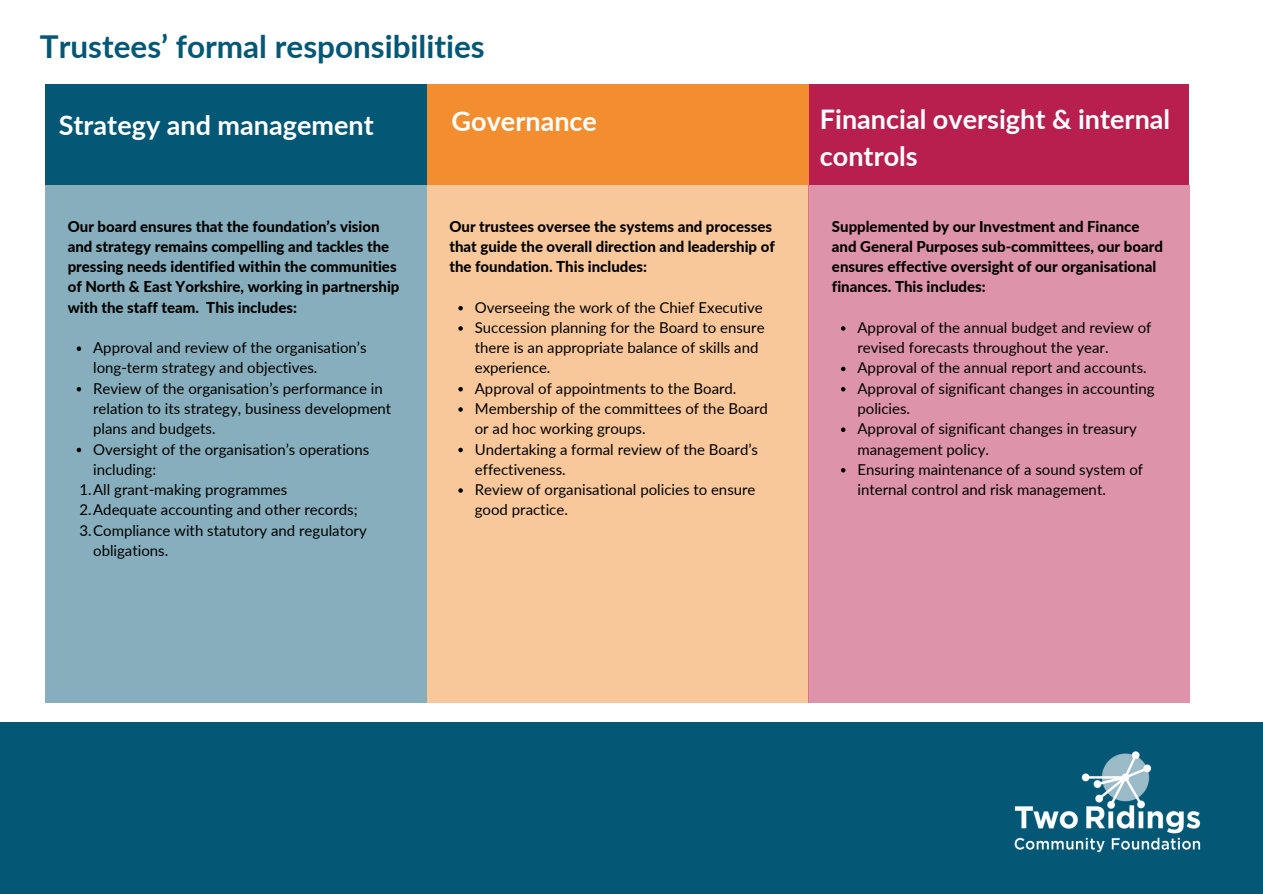
<style>
.page{position:relative;width:1263px;height:894px;background:#fff}
.page>*{position:absolute;margin:0;border:0;box-sizing:border-box;transform-origin:0 0}
.t1{font:700 31.5px "Lato";color:#045775}
.t2{font:700 27px/37px "Lato";color:#fff}
.t3{font:15px/20.2px "Lato";color:#000}
.t4{font:800 15px/20.2px "Lato";color:#000}
</style>
<div class="page">
<div style="left:0;top:721px;width:1263px;height:172px;background:#045775"></div>
<img style="left:1014px;top:751px;width:187px;height:102px">
<div style="left:45px;top:84px;width:382px;height:101px;background:#045775"></div>
<div style="left:45px;top:185px;width:382px;height:517px;background:#86aebc"></div>
<svg style="left:77px;top:346px;width:4px;height:5px"></svg>
<svg style="left:77px;top:387px;width:4px;height:4px"></svg>
<svg style="left:77px;top:447px;width:4px;height:5px"></svg>
<div style="left:807px;top:84px;width:381px;height:101px;background:#b81f4e"></div>
<div style="left:427px;top:84px;width:381px;height:101px;background:#f28e30"></div>
<div style="left:427px;top:185px;width:381px;height:517px;background:#f8c89b"></div>
<div style="left:808px;top:185px;width:382px;height:517px;background:#dd93aa"></div>
<svg style="left:841px;top:326px;width:4px;height:4px"></svg>
<svg style="left:841px;top:366px;width:4px;height:5px"></svg>
<svg style="left:841px;top:387px;width:4px;height:4px"></svg>
<svg style="left:841px;top:427px;width:4px;height:5px"></svg>
<svg style="left:841px;top:468px;width:4px;height:4px"></svg>
<svg style="left:458px;top:306px;width:5px;height:4px"></svg>
<svg style="left:458px;top:326px;width:5px;height:4px"></svg>
<svg style="left:458px;top:387px;width:5px;height:4px"></svg>
<svg style="left:458px;top:407px;width:5px;height:4px"></svg>
<svg style="left:458px;top:447px;width:5px;height:5px"></svg>
<svg style="left:458px;top:488px;width:5px;height:4px"></svg>
<p class="t1" style="left:40px;top:27px;width:446px">Trustees’ formal responsibilities</p>
<p class="t2" style="left:59px;top:106px;width:317px">Strategy and management</p>
<p class="t2" style="left:820px;top:99px;width:352px">Financial oversight &amp; internal controls</p>
<p class="t2" style="left:452px;top:102px;width:147px">Governance</p>
<p class="t4" style="left:68px;top:216px;width:333px">Our board ensures that the foundation’s vision and strategy remains compelling and tackles the pressing needs identified within the communities of North &amp; East Yorkshire, working in partnership with the staff team. This includes:</p>
<p class="t3" style="left:93px;top:337px;width:275px">Approval and review of the organisation’s long-term strategy and objectives.</p>
<p class="t3" style="left:93px;top:377px;width:300px">Review of the organisation’s performance in relation to its strategy, business development plans and budgets.</p>
<p class="t3" style="left:93px;top:438px;width:278px">Oversight of the organisation’s operations including:</p>
<p class="t3" style="left:79px;top:479px;width:209px">1.All grant-making programmes</p>
<p class="t3" style="left:79px;top:499px;width:280px">2.Adequate accounting and other records;</p>
<p class="t3" style="left:93px;top:519px;width:275px;text-indent:-14px">3.Compliance with statutory and regulatory obligations.</p>
<p class="t4" style="left:449px;top:216px;width:327px">Our trustees oversee the systems and processes that guide the overall direction and leadership of the foundation. This includes:</p>
<p class="t3" style="left:475px;top:297px;width:289px">Overseeing the work of the Chief Executive</p>
<p class="t3" style="left:475px;top:317px;width:291px">Succession planning for the Board to ensure there is an appropriate balance of skills and experience.</p>
<p class="t3" style="left:475px;top:377px;width:263px">Approval of appointments to the Board.</p>
<p class="t3" style="left:475px;top:398px;width:295px">Membership of the committees of the Board or ad hoc working groups.</p>
<p class="t3" style="left:475px;top:438px;width:285px">Undertaking a formal review of the Board’s effectiveness.</p>
<p class="t3" style="left:475px;top:479px;width:282px">Review of organisational policies to ensure good practice.</p>
<p class="t4" style="left:832px;top:216px;width:332px">Supplemented by our Investment and Finance and General Purposes sub-committees, our board ensures effective oversight of our organisational finances. This includes:</p>
<p class="t3" style="left:857px;top:317px;width:295px">Approval of the annual budget and review of revised forecasts throughout the year.</p>
<p class="t3" style="left:857px;top:357px;width:291px">Approval of the annual report and accounts.</p>
<p class="t3" style="left:857px;top:377px;width:299px">Approval of significant changes in accounting policies.</p>
<p class="t3" style="left:857px;top:418px;width:281px">Approval of significant changes in treasury management policy.</p>
<p class="t3" style="left:857px;top:458px;width:287px">Ensuring maintenance of a sound system of internal control and risk management.</p>
</div>
